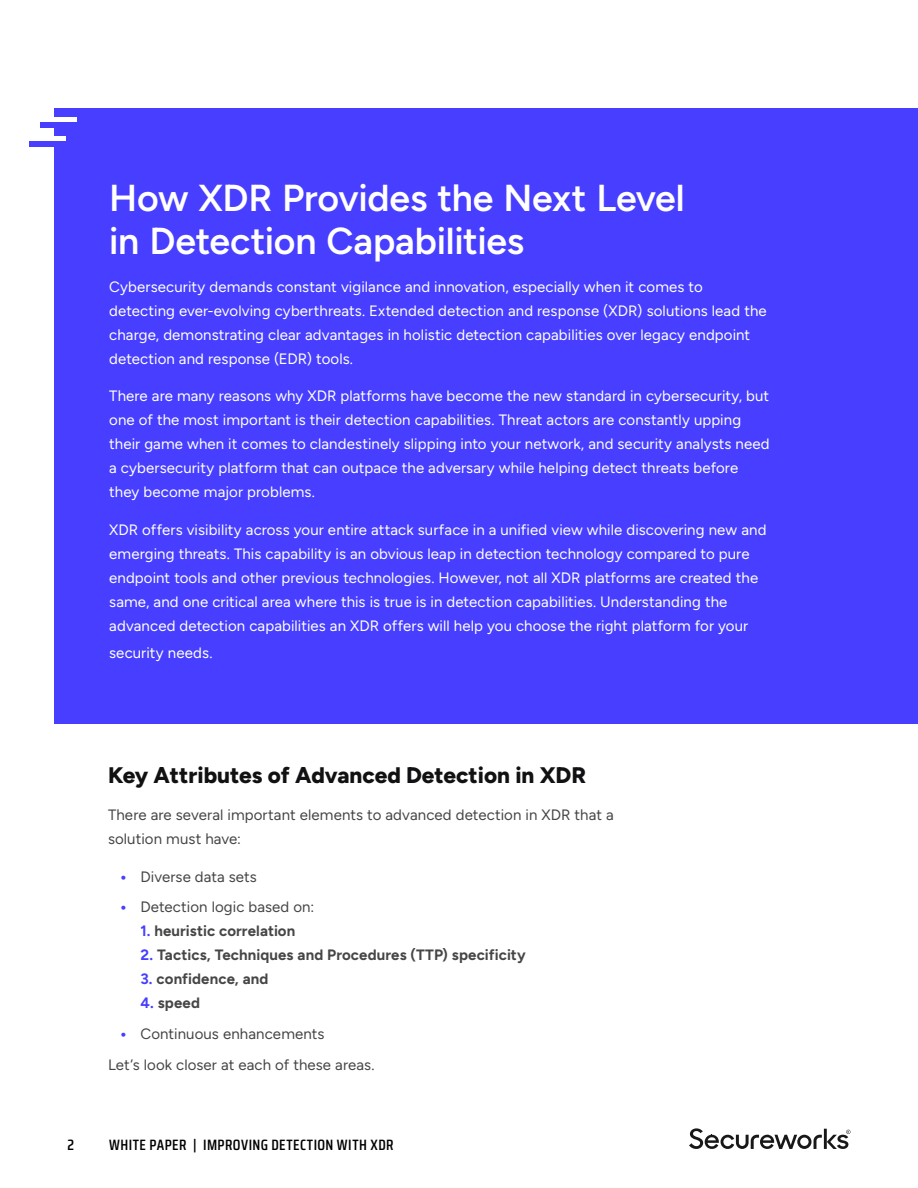
<style>
.page{position:relative;width:918px;height:1188px;background:#fff}
.page>*{position:absolute;margin:0;border:0;box-sizing:border-box;transform-origin:0 0}
.t1{font:600 37.5px/43.5px "Figtree";letter-spacing:-.01em;color:#fff}
.t2{font:800 22.5px "Figtree";color:#111013}
.t3{font:15px/24px "Figtree";letter-spacing:.005em;color:#fff}
.t4{font:15px/24px "Figtree";letter-spacing:.005em;color:#464646}
.t5{font:700 15px "Figtree";letter-spacing:.01em;color:#464646}
.t6{font:600 15px "Saira Condensed";letter-spacing:.03em;color:#000}
.s1{font-weight:900;color:#473eff}
.s2{color:#473eff}
</style>
<div class="page">
<svg style="left:689px;top:1128px;width:161px;height:21px"></svg>
<div style="left:54px;top:108px;width:864px;height:616px;background:#473eff"></div>
<div style="left:33px;top:117px;width:43px;height:6px;background:#fff"></div>
<div style="left:22px;top:136px;width:44px;height:5px;background:#fff"></div>
<div style="left:30px;top:141px;width:43px;height:6px;background:#473eff"></div>
<div style="left:40px;top:122px;width:43px;height:6px;background:#473eff"></div>
<h1 class="t1" style="left:109px;top:176px;width:577px">How XDR Provides the Next Level in Detection Capabilities</h1>
<p class="t3" style="left:109px;top:275px;width:659px">Cybersecurity demands constant vigilance and innovation, especially when it comes to detecting ever-evolving cyberthreats. Extended detection and response (XDR) solutions lead the charge, demonstrating clear advantages in holistic detection capabilities over legacy endpoint detection and response (EDR) tools.</p>
<p class="t3" style="left:109px;top:384px;width:662px">There are many reasons why XDR platforms have become the new standard in cybersecurity, but one of the most important is their detection capabilities. Threat actors are constantly upping their game when it comes to clandestinely slipping into your network, and security analysts need a cybersecurity platform that can outpace the adversary while helping detect threats before they become major problems.</p>
<p class="t3" style="left:109px;top:518px;width:659px">XDR offers visibility across your entire attack surface in a unified view while discovering new and emerging threats. This capability is an obvious leap in detection technology compared to pure endpoint tools and other previous technologies. However, not all XDR platforms are created the same, and one critical area where this is true is in detection capabilities. Understanding the advanced detection capabilities an XDR offers will help you choose the right platform for your</p>
<p class="t3" style="left:109px;top:641px;width:105px">security needs.</p>
<h2 class="t2" style="left:108px;top:761px;width:480px">Key Attributes of Advanced Detection in XDR</h2>
<p class="t4" style="left:108px;top:803px;width:507px">There are several important elements to advanced detection in XDR that a solution must have:</p>
<p class="t4" style="left:120px;top:864px;width:138px"><span class="s1">•</span> Diverse data sets</p>
<p class="t4" style="left:120px;top:895px;width:196px"><span class="s1">•</span> Detection logic based on:</p>
<p class="t5" style="left:140px;top:922px;width:156px"><span class="s2">1.</span> heuristic correlation</p>
<p class="t5" style="left:140px;top:946px;width:387px"><span class="s2">2.</span> Tactics, Techniques and Procedures (TTP) specificity</p>
<p class="t5" style="left:140px;top:970px;width:130px"><span class="s2">3.</span> confidence, and</p>
<p class="t5" style="left:140px;top:994px;width:61px"><span class="s2">4.</span> speed</p>
<p class="t4" style="left:108px;top:1019px;width:268px;line-height:30.8px;text-indent:12px"><span class="s1">•</span> Continuous enhancements<br>Let’s look closer at each of these areas.</p>
<p class="t6" style="left:68px;top:1133px;width:8px">2</p>
<p class="t6" style="left:109px;top:1133px;width:286px">WHITE PAPER | IMPROVING DETECTION WITH XDR</p>
</div>
